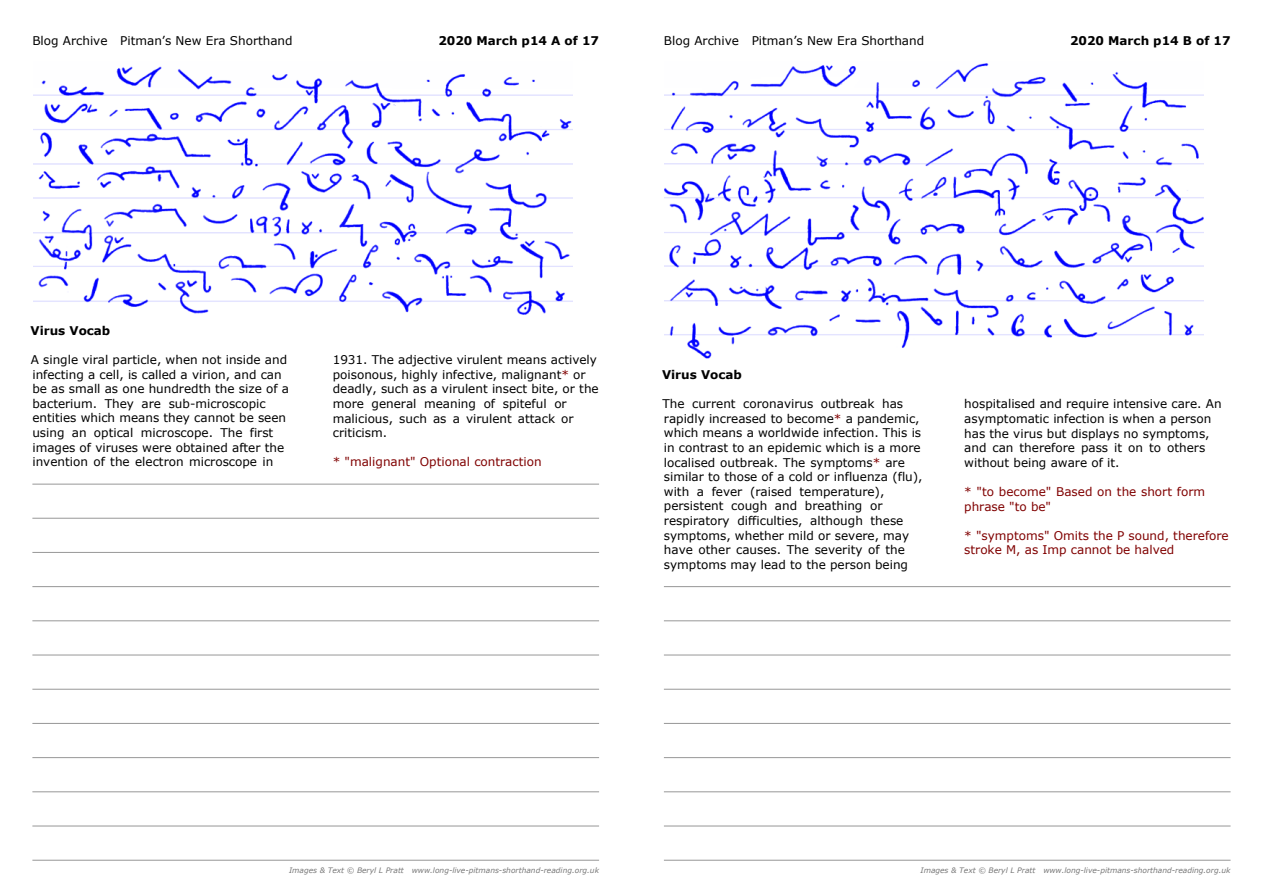
<style>
.page{position:relative;width:1263px;height:893px;background:#fff}
.page>*{position:absolute;margin:0;border:0;box-sizing:border-box;transform-origin:0 0}
.t1{font:12px/14.5px "Verdana";color:#000}
.t2{font:12px/14.5px "Verdana";color:#800000}
.t3{font:700 12px "Verdana";color:#000}
.t4{font:italic 7.5px "Verdana";color:#777}
.s1{color:#800000}
</style>
<div class="page">
<hr style="left:32px;top:484px;width:567px;height:1px;background:#979797">
<hr style="left:32px;top:518px;width:567px;height:1px;background:#979797">
<hr style="left:32px;top:552px;width:567px;height:1px;background:#979797">
<hr style="left:32px;top:586px;width:567px;height:1px;background:#979797">
<hr style="left:32px;top:620px;width:567px;height:1px;background:#979797">
<hr style="left:32px;top:655px;width:567px;height:1px;background:#979797">
<hr style="left:32px;top:689px;width:567px;height:1px;background:#979797">
<hr style="left:32px;top:723px;width:567px;height:1px;background:#979797">
<hr style="left:32px;top:757px;width:567px;height:1px;background:#979797">
<hr style="left:32px;top:791px;width:567px;height:1px;background:#979797">
<hr style="left:32px;top:826px;width:567px;height:1px;background:#979797">
<hr style="left:32px;top:860px;width:567px;height:1px;background:#979797">
<hr style="left:664px;top:586px;width:566px;height:1px;background:#979797">
<hr style="left:664px;top:620px;width:566px;height:1px;background:#979797">
<hr style="left:664px;top:655px;width:566px;height:1px;background:#979797">
<hr style="left:664px;top:689px;width:566px;height:1px;background:#979797">
<hr style="left:664px;top:723px;width:566px;height:1px;background:#979797">
<hr style="left:664px;top:757px;width:566px;height:1px;background:#979797">
<hr style="left:664px;top:791px;width:566px;height:1px;background:#979797">
<hr style="left:664px;top:826px;width:566px;height:1px;background:#979797">
<hr style="left:664px;top:860px;width:566px;height:1px;background:#979797">
<img style="left:33px;top:66px;width:539px;height:249px">
<img style="left:665px;top:63px;width:539px;height:296px">
<p class="t1" style="left:32px;top:34px;width:262px">Blog Archive Pitman’s New Era Shorthand</p>
<p class="t3" style="left:438px;top:36px;width:162px">2020 March p14 A of 17</p>
<p class="t1" style="left:664px;top:34px;width:262px">Blog Archive Pitman’s New Era Shorthand</p>
<p class="t3" style="left:1070px;top:36px;width:162px">2020 March p14 B of 17</p>
<p class="t3" style="left:31px;top:326px;width:81px">Virus Vocab</p>
<p class="t1" style="left:31px;top:353px;width:260px">A single viral particle, when not inside and infecting a cell, is called a virion, and can be as small as one hundredth the size of a bacterium. They are sub-microscopic entities which means they cannot be seen using an optical microscope. The first images of viruses were obtained after the invention of the electron microscope in</p>
<p class="t1" style="left:333px;top:354px;width:267px">1931. The adjective virulent means actively poisonous, highly infective, malignant<span class="s1">*</span> or deadly, such as a virulent insect bite, or the more general meaning of spiteful or malicious, such as a virulent attack or criticism.</p>
<p class="t2" style="left:333px;top:456px;width:210px">* "malignant" Optional contraction</p>
<p class="t3" style="left:662px;top:370px;width:81px">Virus Vocab</p>
<p class="t1" style="left:662px;top:398px;width:262px">The current coronavirus outbreak has rapidly increased to become<span class="s1">*</span> a pandemic, which means a worldwide infection. This is in contrast to an epidemic which is a more localised outbreak. The symptoms<span class="s1">*</span> are similar to those of a cold or influenza (flu), with a fever (raised temperature), persistent cough and breathing or respiratory difficulties, although these symptoms, whether mild or severe, may have other causes. The severity of the symptoms may lead to the person being</p>
<p class="t1" style="left:964px;top:398px;width:259px">hospitalised and require intensive care. An asymptomatic infection is when a person has the virus but displays no symptoms, and can therefore pass it on to others without being aware of it.</p>
<p class="t2" style="left:964px;top:485px;width:242px">* "to become" Based on the short form phrase "to be"</p>
<p class="t2" style="left:964px;top:529px;width:266px">* "symptoms" Omits the P sound, therefore stroke M, as Imp cannot be halved</p>
<p class="t4" style="left:289px;top:868px;width:311px">Images &amp; Text © Beryl L Pratt www.long-live-pitmans-shorthand-reading.org.uk</p>
<p class="t4" style="left:920px;top:868px;width:311px">Images &amp; Text © Beryl L Pratt www.long-live-pitmans-shorthand-reading.org.uk</p>
</div>
